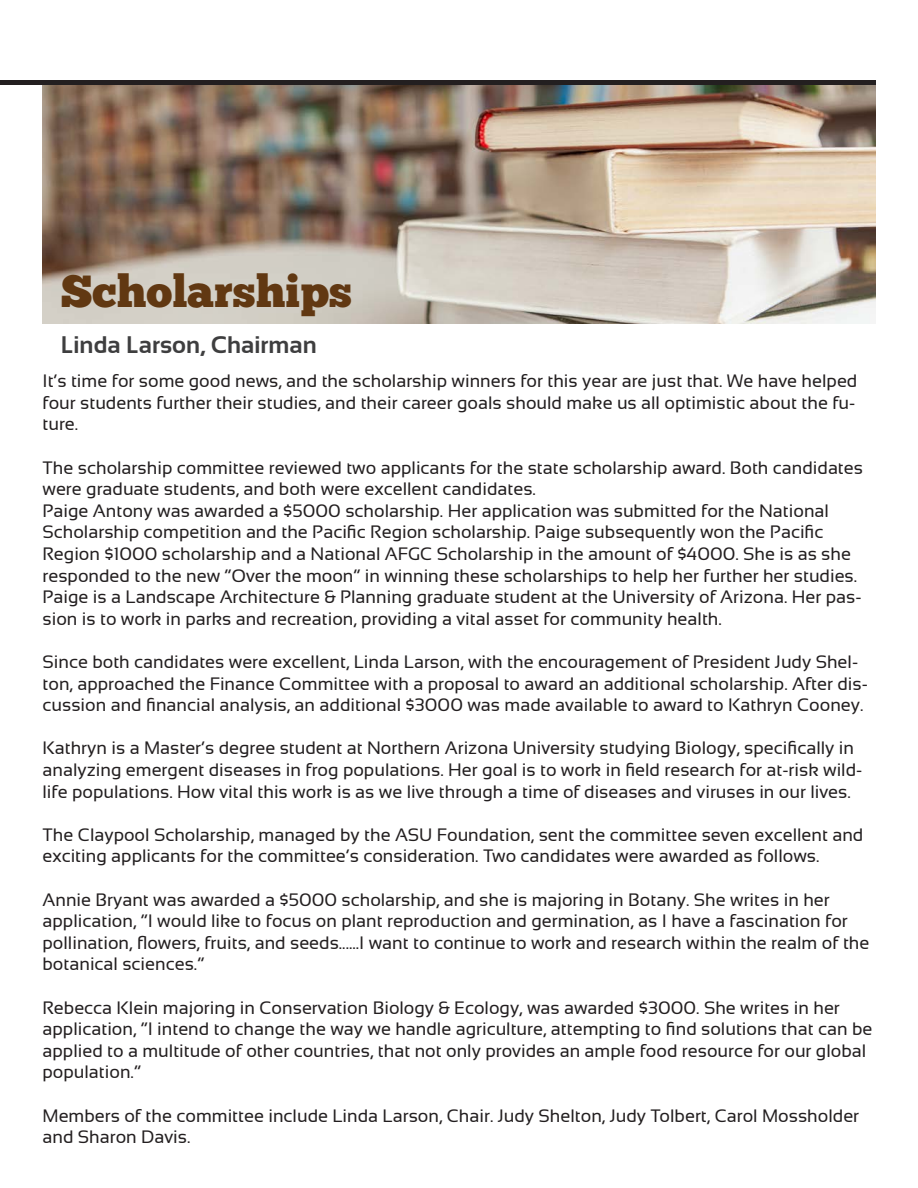
<style>
.page{position:relative;width:918px;height:1188px;background:#fff}
.page>*{position:absolute;margin:0;border:0;box-sizing:border-box;transform-origin:0 0}
.Big_Title{font:45px "Chunk Five";color:#613812}
.Black_Body_Text{font:700 24px "Sansation";color:#3e3e3f}
.t1{font:18px/21.6px "Sansation";color:#231f20}
</style>
<div class="page">
<hr style="left:0;top:81px;width:875px;height:4px;background:#231f20">
<img style="left:43px;top:85px;width:832px;height:238px">
<p class="Big_Title" style="left:61px;top:264px;width:293px">Scholarships</p>
<p class="Black_Body_Text" style="left:61px;top:332px;width:258px">Linda Larson, Chairman</p>
<p class="t1" style="left:43px;top:370px;width:816px;text-align:justify">It’s time for some good news, and the scholarship winners for this year are just that. We have helped four students further their studies, and their career goals should make us all optimistic about the fu&shy;ture.</p>
<p class="t1" style="left:43px;top:457px;width:822px">The scholarship committee reviewed two applicants for the state scholarship award. Both candidates were graduate students, and both were excellent candidates.</p>
<p class="t1" style="left:43px;top:500px;width:821px">Paige Antony was awarded a $5000 scholarship. Her application was submitted for the National Scholarship competition and the Pacific Region scholarship. Paige subsequently won the Pacific Region $1000 scholarship and a National AFGC Scholarship in the amount of $4000. She is as she responded to the new “Over the moon” in winning these scholarships to help her further her studies.<br>Paige is a Landscape Architecture &amp; Planning graduate student at the University of Arizona. Her pas&shy;sion is to work in parks and recreation, providing a vital asset for community health.</p>
<p class="t1" style="left:43px;top:651px;width:827px">Since both candidates were excellent, Linda Larson, with the encouragement of President Judy Shel&shy;ton, approached the Finance Committee with a proposal to award an additional scholarship. After dis&shy;cussion and financial analysis, an additional $3000 was made available to award to Kathryn Cooney.</p>
<p class="t1" style="left:43px;top:737px;width:821px">Kathryn is a Master’s degree student at Northern Arizona University studying Biology, specifically in analyzing emergent diseases in frog populations. Her goal is to work in field research for at-risk wild&shy;life populations. How vital this work is as we live through a time of diseases and viruses in our lives.</p>
<p class="t1" style="left:43px;top:824px;width:822px">The Claypool Scholarship, managed by the ASU Foundation, sent the committee seven excellent and exciting applicants for the committee’s consideration. Two candidates were awarded as follows.</p>
<p class="t1" style="left:43px;top:889px;width:828px">Annie Bryant was awarded a $5000 scholarship, and she is majoring in Botany. She writes in her application, “I would like to focus on plant reproduction and germination, as I have a fascination for pollination, flowers, fruits, and seeds......I want to continue to work and research within the realm of the botanical sciences.”</p>
<p class="t1" style="left:43px;top:997px;width:831px">Rebecca Klein majoring in Conservation Biology &amp; Ecology, was awarded $3000. She writes in her application, “I intend to change the way we handle agriculture, attempting to find solutions that can be applied to a multitude of other countries, that not only provides an ample food resource for our global population.”</p>
<p class="t1" style="left:43px;top:1105px;width:818px">Members of the committee include Linda Larson, Chair. Judy Shelton, Judy Tolbert, Carol Mossholder</p>
<p class="t1" style="left:43px;top:1126px;width:149px">and Sharon Davis.</p>
</div>
